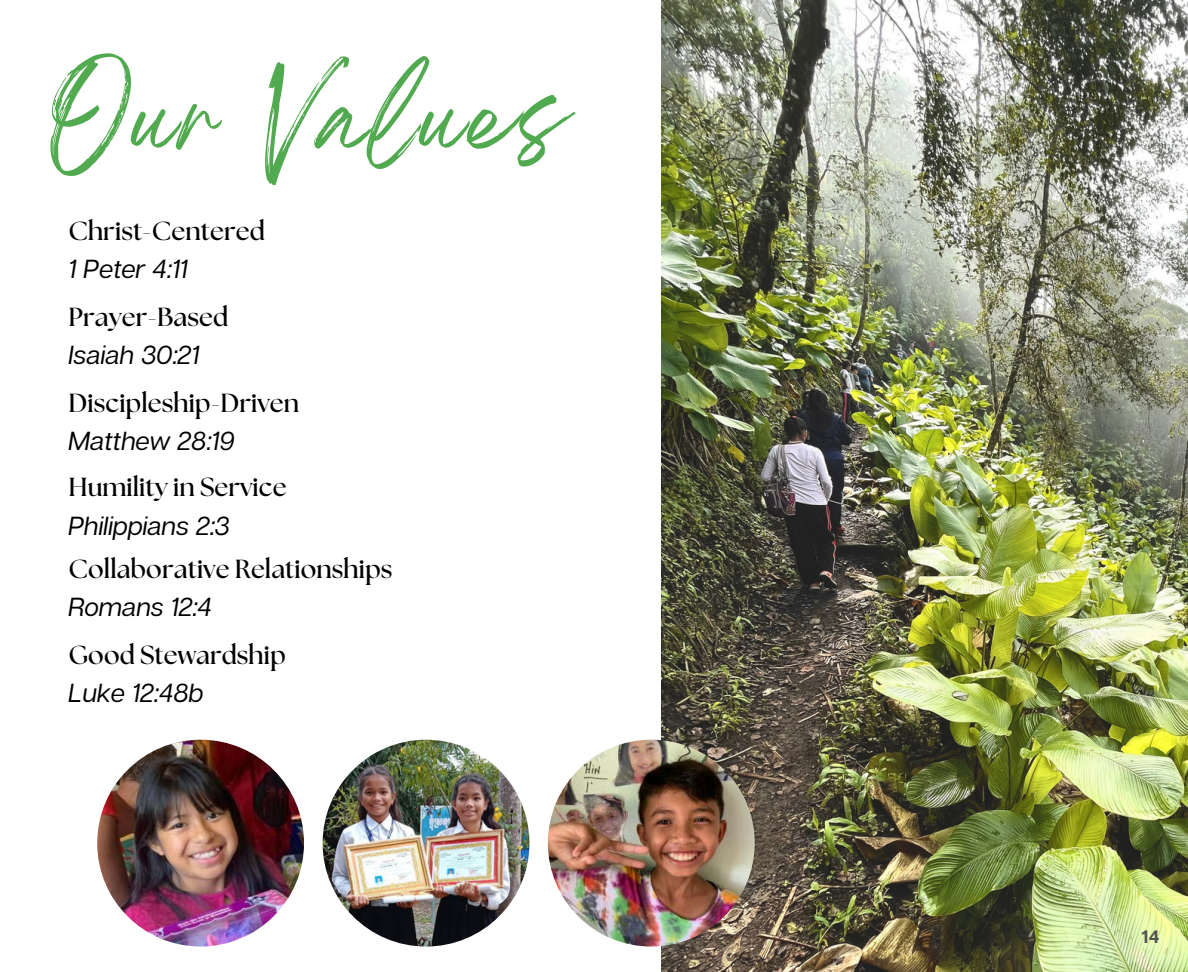
<style>
.page{position:relative;width:1188px;height:972px;background:#fff}
.page>*{position:absolute;margin:0;border:0;box-sizing:border-box;transform-origin:0 0}
.t1{font:88.95px "Breathing";letter-spacing:.045em;color:#51aa4f}
.t2{font:700 26.1px "The Seasons";color:#000}
.t3{font:italic 26.1px "Articulat CF";color:#000}
.t4{font:700 18px "Articulat CF";color:#545454}
</style>
<div class="page">
<img style="left:662px;top:0;width:526px;height:972px">
<img style="left:97px;top:740px;width:207px;height:207px;border-radius:50%">
<img style="left:323px;top:740px;width:206px;height:207px;border-radius:50%">
<img style="left:548px;top:740px;width:207px;height:207px;border-radius:50%">
<h1 class="t1" style="left:52px;top:90px;width:517px">Our Values</h1>
<p class="t2" style="left:69px;top:213px;width:198px">Christ-Centered</p>
<p class="t3" style="left:69px;top:254px;width:121px">1 Peter 4:11</p>
<p class="t2" style="left:69px;top:299px;width:161px">Prayer-Based</p>
<p class="t3" style="left:69px;top:340px;width:133px">Isaiah 30:21</p>
<p class="t2" style="left:69px;top:385px;width:232px">Discipleship-Driven</p>
<p class="t3" style="left:69px;top:426px;width:168px">Matthew 28:19</p>
<p class="t2" style="left:69px;top:470px;width:220px">Humility in Service</p>
<p class="t3" style="left:69px;top:510px;width:163px">Philippians 2:3</p>
<p class="t2" style="left:69px;top:551px;width:326px">Collaborative Relationships</p>
<p class="t3" style="left:69px;top:592px;width:145px">Romans 12:4</p>
<p class="t2" style="left:69px;top:637px;width:219px">Good Stewardship</p>
<p class="t3" style="left:69px;top:678px;width:137px">Luke 12:48b</p>
<p class="t4" style="left:1142px;top:925px;width:19px">14</p>
</div>
